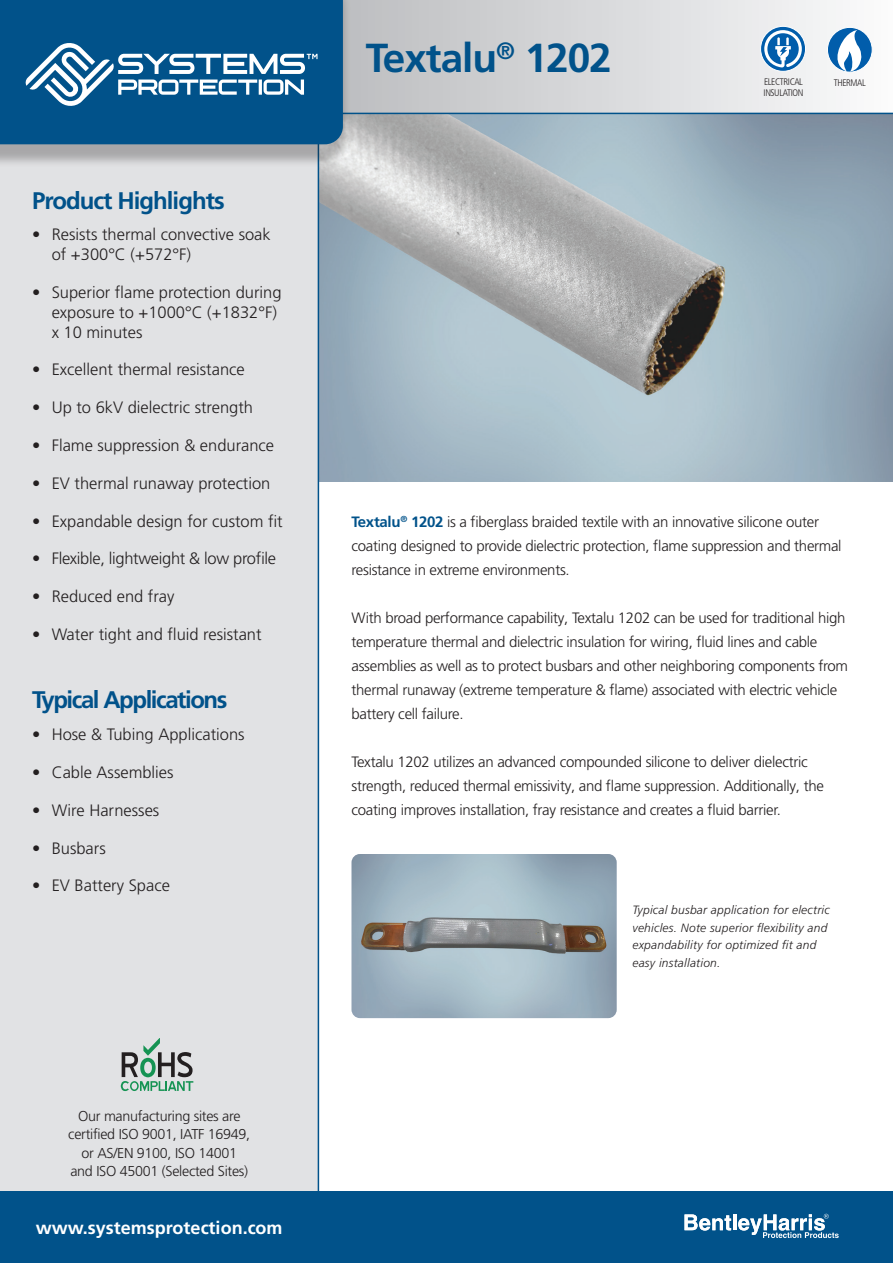
<style>
.page{position:relative;width:893px;height:1263px;background:#fff}
.page>*{position:absolute;margin:0;border:0;box-sizing:border-box;transform-origin:0 0}
.Product_Name{font:700 40.5px "Frutiger LT Pro";letter-spacing:-.025em;color:#01528a}
.Sidebar_Head{font:700 24px "Frutiger LT Pro";letter-spacing:-.06em;color:#01528a}
.Sidebar_Head-2{font:700 24px "Frutiger LT Pro";letter-spacing:-.04em;color:#01528a}
.t1{font:700 18px "Frutiger LT Pro";color:#fff}
.Sidebar_Bullet{font:300 16.5px/19.8px "Frutiger LT Pro";color:#231f20}
.Sidebar_Bullet-2{font:300 16.5px "Frutiger LT Pro";letter-spacing:-.02em;color:#231f20}
.Body{font:300 15px/24px "Frutiger LT Pro";letter-spacing:-.02em;color:#231f20}
.t2{font:300 14.25px/18.3px "Frutiger";letter-spacing:-.02em;color:#231f20;text-align:center}
.Footnote_Single{font:italic 300 12px/17.4px "Frutiger LT Pro";letter-spacing:.02em;color:#231f20}
.t3{font:300 condensed 9.45px/11.4px "Frutiger LT Pro";letter-spacing:-.04em;color:#231f20}
.s1{font-weight:700;color:#01528a}
</style>
<div class="page">
<img style="left:319px;top:114px;width:574px;height:368px">
<div style="left:0;top:168px;width:319px;height:1023px;background:#e1e2e4"></div>
<svg style="left:351px;top:0;width:542px;height:114px"></svg>
<div style="left:0;top:0;width:351px;height:168px;background:#231f20;opacity:.3"></div>
<div style="left:0;top:0;width:343px;height:144px;background:#01528a"></div>
<div style="left:0;top:1191px;width:893px;height:72px;background:#01528a"></div>
<svg style="left:121px;top:1038px;width:72px;height:53px;background:#a3b6ad"></svg>
<svg style="left:684px;top:1214px;width:47px;height:16px"></svg>
<hr style="left:733px;top:1214px;width:3px;height:16px;background:#fff">
<svg style="left:738px;top:1214px;width:101px;height:24px"></svg>
<img style="left:352px;top:854px;width:265px;height:164px">
<div style="left:827px;top:27px;width:45px;height:45px;background:#015dab;border-radius:50%"></div>
<div style="left:827px;top:27px;width:45px;height:45px;border:1px solid #fff;border-radius:50%"></div>
<svg style="left:833px;top:30px;width:29px;height:41px"></svg>
<svg style="left:761px;top:26px;width:44px;height:45px"></svg>
<div style="left:760px;top:26px;width:46px;height:46px;border:1px solid #fff;border-radius:50%"></div>
<svg style="left:764px;top:30px;width:38px;height:38px"></svg>
<svg style="left:26px;top:43px;width:292px;height:63px"></svg>
<p class="Sidebar_Head-2" style="left:32px;top:186px;width:194px">Product Highlights</p>
<p class="Sidebar_Bullet" style="left:52px;top:225px;width:221px;text-indent:-20px">• Resists thermal convective soak of +300°C (+572°F)</p>
<p class="Sidebar_Bullet" style="left:52px;top:282px;width:231px;text-indent:-20px">• Superior flame protection during exposure to +1000°C (+1832°F) x 10 minutes</p>
<p class="Sidebar_Bullet" style="left:32px;top:360px;width:214px">• Excellent thermal resistance</p>
<p class="Sidebar_Bullet" style="left:32px;top:398px;width:222px">• Up to 6kV dielectric strength</p>
<p class="Sidebar_Bullet" style="left:32px;top:435px;width:244px">• Flame suppression &amp; endurance</p>
<p class="Sidebar_Bullet" style="left:32px;top:473px;width:240px">• EV thermal runaway protection</p>
<p class="Sidebar_Bullet" style="left:32px;top:511px;width:252px">• Expandable design for custom fit</p>
<p class="Sidebar_Bullet-2" style="left:32px;top:549px;width:245px">• Flexible, lightweight &amp; low profile</p>
<p class="Sidebar_Bullet" style="left:32px;top:587px;width:144px">• Reduced end fray</p>
<p class="Sidebar_Bullet" style="left:32px;top:624px;width:231px">• Water tight and fluid resistant</p>
<p class="Sidebar_Head" style="left:32px;top:686px;width:197px">Typical Applications</p>
<p class="Sidebar_Bullet" style="left:32px;top:725px;width:214px">• Hose &amp; Tubing Applications</p>
<p class="Sidebar_Bullet" style="left:32px;top:762px;width:143px">• Cable Assemblies</p>
<p class="Sidebar_Bullet" style="left:32px;top:800px;width:129px">• Wire Harnesses</p>
<p class="Sidebar_Bullet" style="left:32px;top:838px;width:75px">• Busbars</p>
<p class="Sidebar_Bullet" style="left:32px;top:876px;width:139px">• EV Battery Space</p>
<p class="t2" style="left:68px;top:1107px;width:183px">Our manufacturing sites are certified ISO 9001, IATF 16949, or AS/EN 9100, ISO 14001<br>and ISO 45001 (Selected Sites)</p>
<p class="t1" style="left:36px;top:1217px;width:248px">www.systemsprotection.com</p>
<p class="Product_Name" style="left:366px;top:34px;width:247px">Textalu<sup>®</sup> 1202</p>
<p class="t3" style="left:764px;top:76px;width:41px">ELECTRICAL<br>INSULATION</p>
<p class="t3" style="left:834px;top:77px;width:34px">THERMAL</p>
<p class="Body" style="left:352px;top:510px;width:492px"><span class="s1">Textalu</span><sup>®</sup> <span class="s1">1202</span> is a fiberglass braided textile with an innovative silicone outer coating designed to provide dielectric protection, flame suppression and thermal resistance in extreme environments.</p>
<p class="Body" style="left:352px;top:606px;width:498px">With broad performance capability, Textalu 1202 can be used for traditional high temperature thermal and dielectric insulation for wiring, fluid lines and cable assemblies as well as to protect busbars and other neighboring components from thermal runaway (extreme temperature &amp; flame) associated with electric vehicle battery cell failure.</p>
<p class="Body" style="left:352px;top:750px;width:474px">Textalu 1202 utilizes an advanced compounded silicone to deliver dielectric strength, reduced thermal emissivity, and flame suppression. Additionally, the coating improves installation, fray resistance and creates a fluid barrier.</p>
<p class="Footnote_Single" style="left:632px;top:902px;width:199px">Typical busbar application for electric vehicles. Note superior flexibility and expandability for optimized fit and easy installation.</p>
</div>
